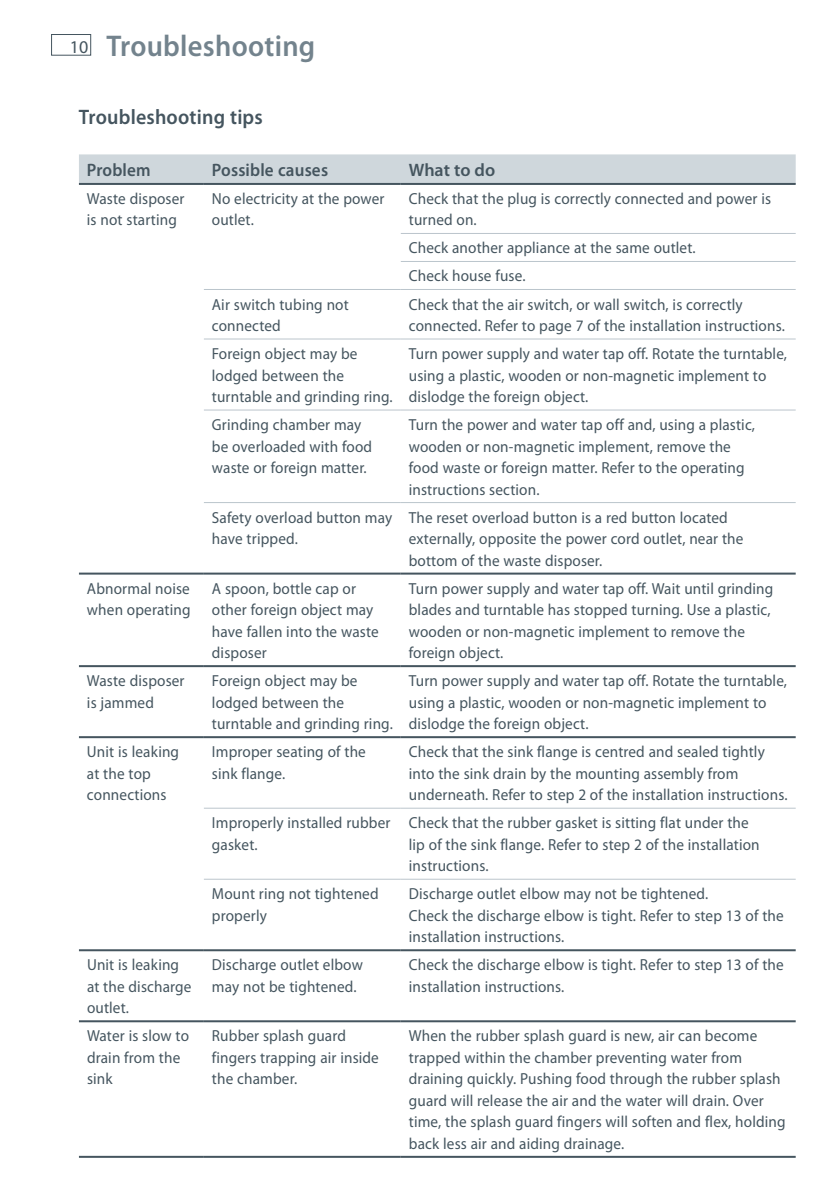
<style>
.page{position:relative;width:839px;height:1194px;background:#fff}
.page>*{position:absolute;margin:0;border:0;box-sizing:border-box;transform-origin:0 0}
.t1{font:600 30px "Myriad Pro";letter-spacing:.01em;color:#73838d;scale:.95 1}
.t2{font:600 21px "Myriad Pro";letter-spacing:.01em;color:#45555f;scale:.95 1}
.t3{font:600 18px "Myriad Pro";letter-spacing:.01em;color:#45555f;scale:.95 1}
.t4{font:600 18px "Myriad Pro";letter-spacing:.01em;color:#45555f}
.t5{font:18px "Myriad Pro";color:#45555f}
.t6{font:16px/21.6px "Myriad Pro";letter-spacing:.01em;color:#45555f;scale:.95 1}
</style>
<div class="page">
<div style="left:51px;top:34px;width:40px;height:22px;border:1px solid #45555f"></div>
<div style="left:79px;top:154px;width:716px;height:29px;background:#cfd7dc"></div>
<hr style="left:400px;top:233px;width:395px;height:1px;background:#bbc5cc">
<hr style="left:400px;top:261px;width:395px;height:1px;background:#bbc5cc">
<hr style="left:204px;top:289px;width:196px;height:1px;background:#bbc5cc">
<hr style="left:400px;top:289px;width:395px;height:1px;background:#bbc5cc">
<hr style="left:204px;top:338px;width:196px;height:1px;background:#bbc5cc">
<hr style="left:400px;top:338px;width:395px;height:1px;background:#bbc5cc">
<hr style="left:204px;top:409px;width:196px;height:1px;background:#bbc5cc">
<hr style="left:400px;top:409px;width:395px;height:1px;background:#bbc5cc">
<hr style="left:204px;top:502px;width:196px;height:1px;background:#bbc5cc">
<hr style="left:400px;top:502px;width:395px;height:1px;background:#bbc5cc">
<hr style="left:79px;top:949px;width:125px;height:2px;background:#45555f">
<hr style="left:204px;top:949px;width:196px;height:2px;background:#45555f">
<hr style="left:400px;top:949px;width:395px;height:2px;background:#45555f">
<hr style="left:79px;top:1020px;width:125px;height:2px;background:#45555f">
<hr style="left:204px;top:1020px;width:196px;height:2px;background:#45555f">
<hr style="left:400px;top:1020px;width:395px;height:2px;background:#45555f">
<hr style="left:79px;top:1155px;width:125px;height:2px;background:#45555f">
<hr style="left:204px;top:1155px;width:196px;height:2px;background:#45555f">
<hr style="left:400px;top:1155px;width:395px;height:2px;background:#45555f">
<hr style="left:79px;top:736px;width:125px;height:2px;background:#45555f">
<hr style="left:204px;top:736px;width:196px;height:2px;background:#45555f">
<hr style="left:400px;top:736px;width:395px;height:2px;background:#45555f">
<hr style="left:204px;top:807px;width:196px;height:1px;background:#bbc5cc">
<hr style="left:400px;top:807px;width:395px;height:1px;background:#bbc5cc">
<hr style="left:204px;top:878px;width:196px;height:1px;background:#bbc5cc">
<hr style="left:400px;top:878px;width:395px;height:1px;background:#bbc5cc">
<hr style="left:79px;top:183px;width:125px;height:2px;background:#45555f">
<hr style="left:204px;top:183px;width:196px;height:2px;background:#45555f">
<hr style="left:400px;top:183px;width:395px;height:2px;background:#45555f">
<hr style="left:79px;top:572px;width:125px;height:2px;background:#45555f">
<hr style="left:204px;top:572px;width:196px;height:2px;background:#45555f">
<hr style="left:400px;top:572px;width:395px;height:2px;background:#45555f">
<hr style="left:79px;top:665px;width:125px;height:2px;background:#45555f">
<hr style="left:204px;top:665px;width:196px;height:2px;background:#45555f">
<hr style="left:400px;top:665px;width:395px;height:2px;background:#45555f">
<p class="t5" style="left:70px;top:36px;width:20px">10</p>
<h1 class="t1" style="left:106px;top:27px;width:221px">Troubleshooting</h1>
<h2 class="t2" style="left:79px;top:104px;width:195px">Troubleshooting tips</h2>
<p class="t3" style="left:87px;top:158px;width:69px">Problem</p>
<p class="t3" style="left:212px;top:158px;width:124px">Possible causes</p>
<p class="t4" style="left:408px;top:158px;width:88px">What to do</p>
<p class="t6" style="left:87px;top:187px;width:104px">Waste disposer is not starting</p>
<p class="t6" style="left:212px;top:187px;width:183px">No electricity at the power outlet.</p>
<p class="t6" style="left:408px;top:187px;width:382px">Check that the plug is correctly connected and power is turned on.</p>
<p class="t6" style="left:408px;top:234px;width:303px;line-height:28px">Check another appliance at the same outlet.<br>Check house fuse.</p>
<p class="t6" style="left:212px;top:293px;width:145px">Air switch tubing not connected</p>
<p class="t6" style="left:408px;top:293px;width:397px">Check that the air switch, or wall switch, is correctly connected. Refer to page 7 of the installation instructions.</p>
<p class="t6" style="left:212px;top:342px;width:192px">Foreign object may be lodged between the turntable and grinding ring.</p>
<p class="t6" style="left:408px;top:342px;width:399px">Turn power supply and water tap off. Rotate the turntable, using a plastic, wooden or non-magnetic implement to dislodge the foreign object.</p>
<p class="t6" style="left:212px;top:413px;width:170px">Grinding chamber may be overloaded with food waste or foreign matter.</p>
<p class="t6" style="left:408px;top:413px;width:365px">Turn the power and water tap off and, using a plastic, wooden or non-magnetic implement, remove the food waste or foreign matter. Refer to the operating instructions section.</p>
<p class="t6" style="left:212px;top:506px;width:191px">Safety overload button may have tripped.</p>
<p class="t6" style="left:408px;top:506px;width:353px">The reset overload button is a red button located externally, opposite the power cord outlet, near the bottom of the waste disposer.</p>
<p class="t6" style="left:87px;top:577px;width:110px">Abnormal noise when operating</p>
<p class="t6" style="left:212px;top:577px;width:177px">A spoon, bottle cap or other foreign object may have fallen into the waste disposer</p>
<p class="t6" style="left:408px;top:577px;width:385px">Turn power supply and water tap off. Wait until grinding blades and turntable has stopped turning. Use a plastic, wooden or non-magnetic implement to remove the foreign object.</p>
<p class="t6" style="left:87px;top:670px;width:104px">Waste disposer is jammed</p>
<p class="t6" style="left:212px;top:670px;width:192px">Foreign object may be lodged between the turntable and grinding ring.</p>
<p class="t6" style="left:408px;top:670px;width:399px">Turn power supply and water tap off. Rotate the turntable, using a plastic, wooden or non-magnetic implement to dislodge the foreign object.</p>
<p class="t6" style="left:87px;top:741px;width:98px">Unit is leaking at the top connections</p>
<p class="t6" style="left:212px;top:741px;width:163px">Improper seating of the sink flange.</p>
<p class="t6" style="left:408px;top:741px;width:400px">Check that the sink flange is centred and sealed tightly into the sink drain by the mounting assembly from underneath. Refer to step 2 of the installation instructions.</p>
<p class="t6" style="left:212px;top:812px;width:189px">Improperly installed rubber gasket.</p>
<p class="t6" style="left:408px;top:812px;width:370px">Check that the rubber gasket is sitting flat under the lip of the sink flange. Refer to step 2 of the installation instructions.</p>
<p class="t6" style="left:212px;top:883px;width:177px">Mount ring not tightened properly</p>
<p class="t6" style="left:408px;top:883px;width:396px">Discharge outlet elbow may not be tightened.<br>Check the discharge elbow is tight. Refer to step 13 of the installation instructions.</p>
<p class="t6" style="left:87px;top:954px;width:111px">Unit is leaking at the discharge outlet.</p>
<p class="t6" style="left:212px;top:954px;width:160px">Discharge outlet elbow may not be tightened.</p>
<p class="t6" style="left:408px;top:954px;width:396px">Check the discharge elbow is tight. Refer to step 13 of the installation instructions.</p>
<p class="t6" style="left:87px;top:1025px;width:109px">Water is slow to drain from the sink</p>
<p class="t6" style="left:212px;top:1025px;width:177px">Rubber splash guard fingers trapping air inside the chamber.</p>
<p class="t6" style="left:408px;top:1025px;width:398px">When the rubber splash guard is new, air can become trapped within the chamber preventing water from draining quickly. Pushing food through the rubber splash guard will release the air and the water will drain. Over time, the splash guard fingers will soften and flex, holding back less air and aiding drainage.</p>
</div>
